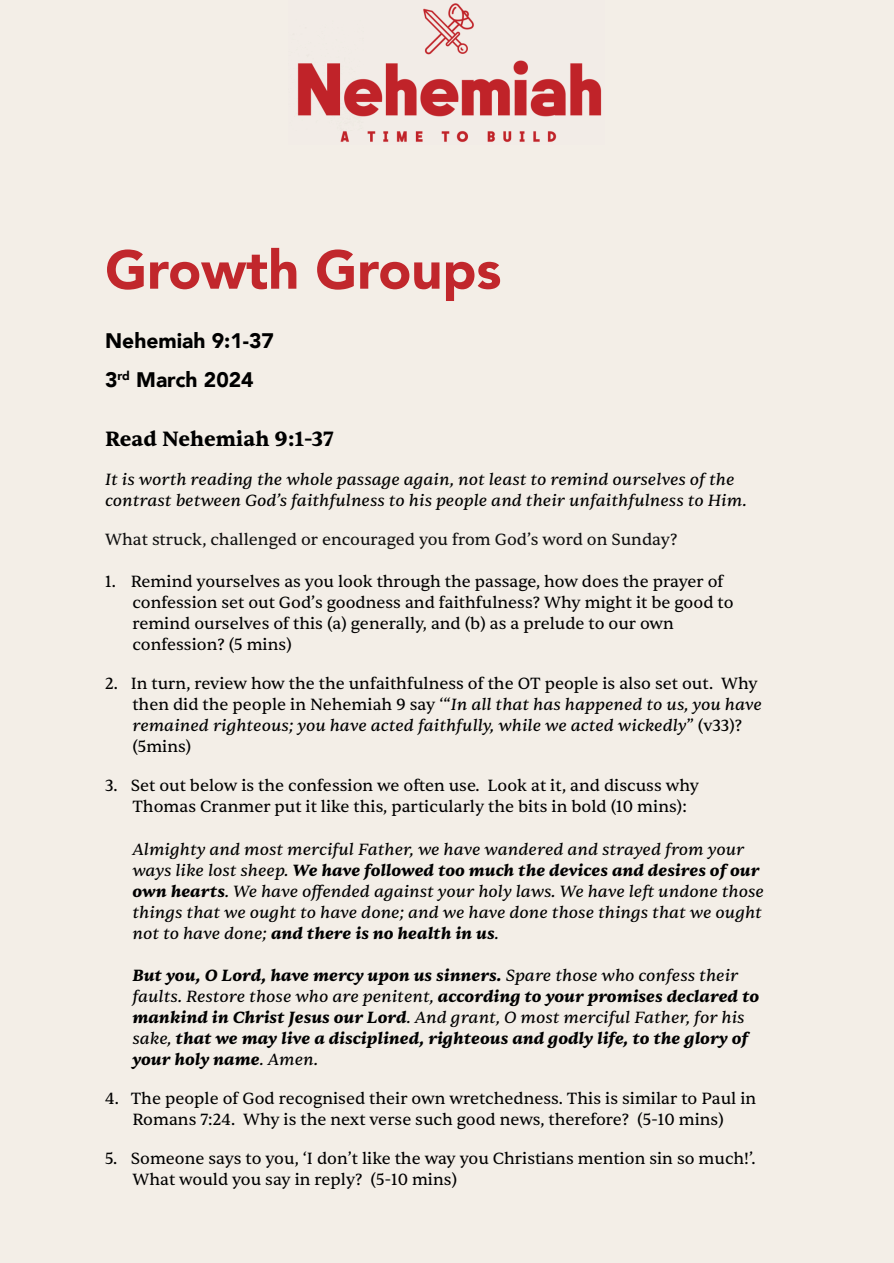
<style>
.page{position:relative;width:894px;height:1263px;background:#fff}
.page>*{position:absolute;margin:0;border:0;box-sizing:border-box;transform-origin:0 0}
.t1{font:900 54px "Avenir";color:#c1272c}
.t2{font:900 21px/39px "Avenir";color:#000}
.t3{font:700 21px "Sentient";color:#000}
.t4{font:16.5px/21px "Sentient";color:#000}
.t5{font:italic 16.5px/21px "Sentient";color:#000}
.t6{font:italic 700 16.5px/21px "Sentient";color:#000}
.t7{font:16.5px "Sentient";color:#101010}
.s1{font-style:italic}
.s2{font-weight:700}
.s3{font-weight:400}
</style>
<div class="page">
<div style="left:0;top:0;width:893px;height:1263px;background:#f3eee7"></div>
<img style="left:297px;top:3px;width:305px;height:140px">
<h1 class="t1" style="left:105px;top:235px;width:397px">Growth Groups</h1>
<p class="t2" style="left:105px;top:322px;width:170px">Nehemiah 9:1-37<br>3<sup>rd</sup> March 2024</p>
<p class="t3" style="left:105px;top:426px;width:230px">Read Nehemiah 9:1-37</p>
<p class="t5" style="left:105px;top:470px;width:642px">It is worth reading the whole passage again, not least to remind ourselves of the contrast between God’s faithfulness to his people and their unfaithfulness to Him.</p>
<p class="t7" style="left:105px;top:530px;width:573px">What struck, challenged or encouraged you from God’s word on Sunday?</p>
<p class="t4" style="left:132px;top:572px;width:602px;text-indent:-27px">1. Remind yourselves as you look through the passage, how does the prayer of confession set out God’s goodness and faithfulness? Why might it be good to remind ourselves of this (a) generally, and (b) as a prelude to our own confession? (5 mins)</p>
<p class="t4" style="left:132px;top:674px;width:630px;text-indent:-27px">2. In turn, review how the the unfaithfulness of the OT people is also set out. Why then did the people in Nehemiah 9 say ‘“<span class="s1">In all that has happened to us, you have remained righteous; you have acted faithfully, while we acted wickedly</span>” (v33)? (5mins)</p>
<p class="t4" style="left:132px;top:776px;width:568px;text-indent:-27px">3. Set out below is the confession we often use. Look at it, and discuss why<br>Thomas Cranmer put it like this, particularly the bits in bold (10 mins):</p>
<p class="t5" style="left:132px;top:839px;width:632px">Almighty and most merciful Father, we have wandered and strayed from your ways like lost sheep. <span class="s2">We have followed too much the devices and desires of our own hearts</span>. We have offended against your holy laws. We have left undone those things that we ought to have done; and we have done those things that we ought not to have done; <span class="s2">and there is no health in us</span>.</p>
<p class="t6" style="left:132px;top:964px;width:628px">But you, O Lord, have mercy upon us sinners. <span class="s3">Spare those who confess their faults. Restore those who are penitent,</span> according to your promises declared to mankind in Christ Jesus our Lord<span class="s3">. And grant, O most merciful Father, for his sake,</span> that we may live a disciplined, righteous and godly life, to the glory of your holy name<span class="s3">. Amen.</span></p>
<p class="t4" style="left:105px;top:1088px;width:652px;text-align:center">4. The people of God recognised their own wretchedness. This is similar to Paul in<br>Romans 7:24. Why is the next verse such good news, therefore? (5-10 mins)</p>
<p class="t4" style="left:132px;top:1148px;width:624px;text-indent:-27px">5. Someone says to you, ‘I don’t like the way you Christians mention sin so much!’.<br>What would you say in reply? (5-10 mins)</p>
</div>
